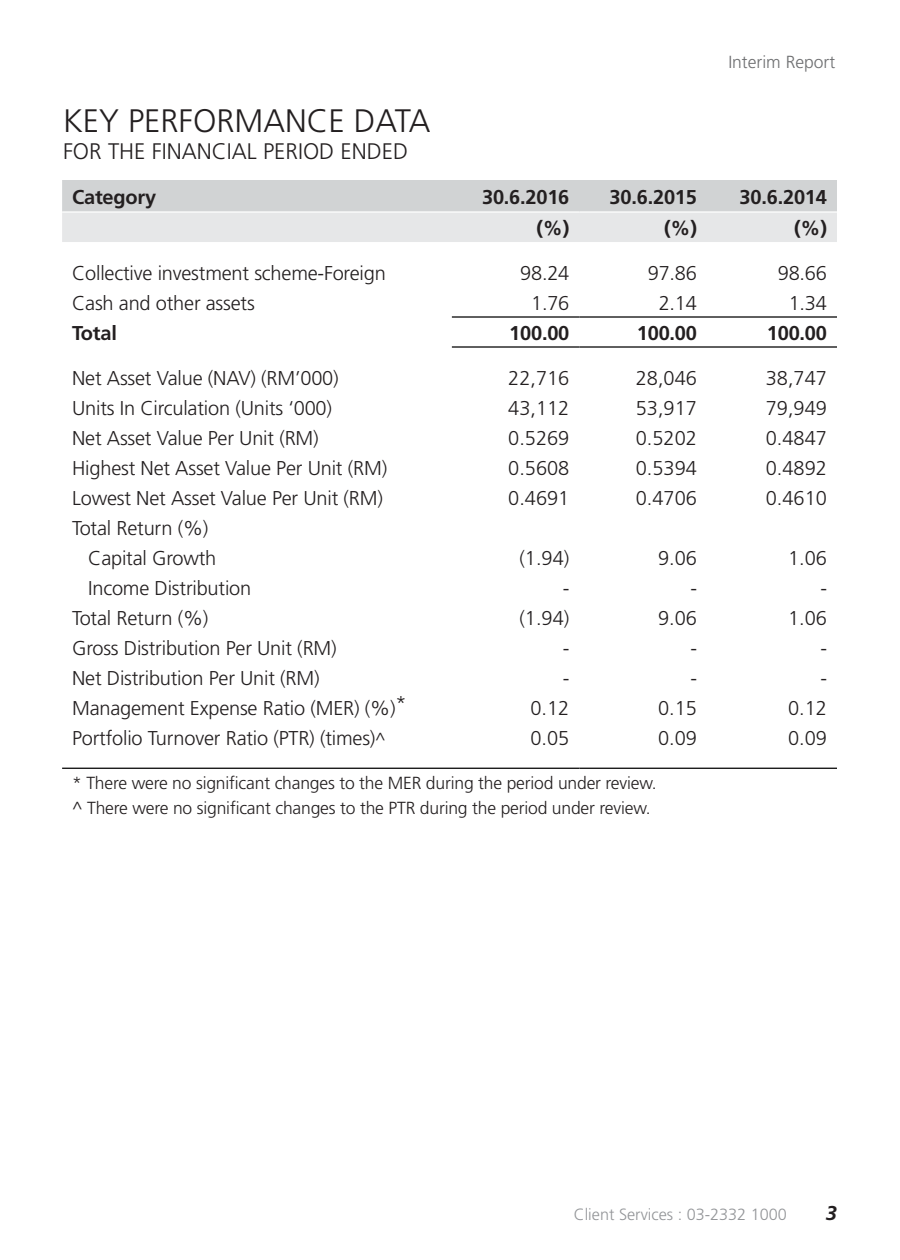
<style>
.page{position:relative;width:900px;height:1260px;background:#fff}
.page>*{position:absolute;margin:0;border:0;box-sizing:border-box;transform-origin:0 0}
.t1{font:300 32.5px "Frutiger";color:#231f20}
.t2{font:300 22.5px "Frutiger";color:#231f20}
.t3{font:300 20px/30px "Frutiger";letter-spacing:-.01em;color:#231f20}
.t4{font:700 20px "Frutiger";letter-spacing:-.01em;color:#231f20}
.t5{font:italic 700 20px "Frutiger";color:#231f20}
.t6{font:300 17.5px/25px "Frutiger";letter-spacing:-.01em;color:#231f20}
.t7{font:300 17.5px "Frutiger";color:#6d6e70}
.t8{font:300 16.25px "Frutiger";color:#939598}
.s1{font-size:17.5px}
</style>
<div class="page">
<svg style="left:62px;top:180px;width:775px;height:62px"></svg>
<hr style="left:452px;top:316px;width:127px;height:2px;background:#000">
<hr style="left:579px;top:316px;width:258px;height:2px;background:#000">
<hr style="left:452px;top:346px;width:127px;height:2px;background:#000">
<hr style="left:579px;top:346px;width:258px;height:2px;background:#000">
<hr style="left:62px;top:768px;width:517px;height:1px;background:#000">
<hr style="left:579px;top:768px;width:258px;height:1px;background:#000">
<hr style="left:62px;top:211px;width:517px;height:2px;background:#fff">
<hr style="left:579px;top:211px;width:258px;height:2px;background:#fff">
<p class="t7" style="left:728px;top:54px;width:108px">Interim Report</p>
<h1 class="t1" style="left:63px;top:108px;width:369px">KEY PERFORMANCE DATA</h1>
<p class="t2" style="left:63px;top:142px;width:347px">FOR THE FINANCIAL PERIOD ENDED</p>
<p class="t4" style="left:72px;top:189px;width:86px">Category</p>
<p class="t4" style="left:482px;top:189px;width:89px">30.6.2016</p>
<p class="t4" style="left:610px;top:189px;width:89px">30.6.2015</p>
<p class="t4" style="left:740px;top:189px;width:89px">30.6.2014</p>
<p class="t4" style="left:537px;top:220px;width:34px">(%)</p>
<p class="t4" style="left:664px;top:220px;width:34px">(%)</p>
<p class="t4" style="left:794px;top:220px;width:34px">(%)</p>
<p class="t3" style="left:72px;top:259px;width:315px">Collective investment scheme-Foreign</p>
<p class="t3" style="left:520px;top:259px;width:51px">98.24</p>
<p class="t3" style="left:648px;top:259px;width:51px">97.86</p>
<p class="t3" style="left:778px;top:259px;width:51px">98.66</p>
<p class="t3" style="left:72px;top:289px;width:184px">Cash and other assets</p>
<p class="t3" style="left:531px;top:289px;width:40px">1.76</p>
<p class="t3" style="left:659px;top:289px;width:40px">2.14</p>
<p class="t3" style="left:789px;top:289px;width:40px">1.34</p>
<p class="t4" style="left:72px;top:325px;width:46px">Total</p>
<p class="t4" style="left:509px;top:325px;width:62px">100.00</p>
<p class="t4" style="left:637px;top:325px;width:62px">100.00</p>
<p class="t4" style="left:767px;top:325px;width:62px">100.00</p>
<p class="t3" style="left:72px;top:365px;width:268px">Net Asset Value (NAV) (RM’000)</p>
<p class="t3" style="left:508px;top:365px;width:63px">22,716</p>
<p class="t3" style="left:636px;top:365px;width:63px">28,046</p>
<p class="t3" style="left:766px;top:365px;width:63px">38,747</p>
<p class="t3" style="left:72px;top:395px;width:261px">Units In Circulation (Units ‘000)</p>
<p class="t3" style="left:508px;top:395px;width:63px">43,112</p>
<p class="t3" style="left:636px;top:395px;width:63px">53,917</p>
<p class="t3" style="left:766px;top:395px;width:63px">79,949</p>
<p class="t3" style="left:72px;top:425px;width:248px">Net Asset Value Per Unit (RM)</p>
<p class="t3" style="left:508px;top:425px;width:63px">0.5269</p>
<p class="t3" style="left:636px;top:425px;width:63px">0.5202</p>
<p class="t3" style="left:766px;top:425px;width:63px">0.4847</p>
<p class="t3" style="left:72px;top:455px;width:317px">Highest Net Asset Value Per Unit (RM)</p>
<p class="t3" style="left:508px;top:455px;width:63px">0.5608</p>
<p class="t3" style="left:636px;top:455px;width:63px">0.5394</p>
<p class="t3" style="left:766px;top:455px;width:63px">0.4892</p>
<p class="t3" style="left:72px;top:485px;width:312px">Lowest Net Asset Value Per Unit (RM)</p>
<p class="t3" style="left:508px;top:485px;width:63px">0.4691</p>
<p class="t3" style="left:636px;top:485px;width:63px">0.4706</p>
<p class="t3" style="left:766px;top:485px;width:63px">0.4610</p>
<p class="t3" style="left:88px;top:515px;width:130px;text-indent:-16px">Total Return (%)<br>Capital Growth</p>
<p class="t3" style="left:519px;top:545px;width:52px">(1.94)</p>
<p class="t3" style="left:658px;top:545px;width:40px">9.06</p>
<p class="t3" style="left:788px;top:545px;width:40px">1.06</p>
<p class="t3" style="left:88px;top:575px;width:165px">Income Distribution</p>
<p class="t3" style="left:563px;top:575px;width:8px">-</p>
<p class="t3" style="left:690px;top:575px;width:8px">-</p>
<p class="t3" style="left:820px;top:575px;width:8px">-</p>
<p class="t3" style="left:72px;top:605px;width:138px">Total Return (%)</p>
<p class="t3" style="left:519px;top:605px;width:52px">(1.94)</p>
<p class="t3" style="left:658px;top:605px;width:40px">9.06</p>
<p class="t3" style="left:788px;top:605px;width:40px">1.06</p>
<p class="t3" style="left:72px;top:635px;width:266px">Gross Distribution Per Unit (RM)</p>
<p class="t3" style="left:563px;top:635px;width:8px">-</p>
<p class="t3" style="left:690px;top:635px;width:8px">-</p>
<p class="t3" style="left:820px;top:635px;width:8px">-</p>
<p class="t3" style="left:72px;top:665px;width:249px">Net Distribution Per Unit (RM)</p>
<p class="t3" style="left:563px;top:665px;width:8px">-</p>
<p class="t3" style="left:690px;top:665px;width:8px">-</p>
<p class="t3" style="left:820px;top:665px;width:8px">-</p>
<p class="t3" style="left:72px;top:695px;width:336px">Management Expense Ratio (MER) (%)*</p>
<p class="t3" style="left:531px;top:695px;width:40px">0.12</p>
<p class="t3" style="left:658px;top:695px;width:40px">0.15</p>
<p class="t3" style="left:788px;top:695px;width:40px">0.12</p>
<p class="t3" style="left:72px;top:725px;width:315px">Portfolio Turnover Ratio (PTR) (times)<span class="s1">^</span></p>
<p class="t3" style="left:531px;top:725px;width:40px">0.05</p>
<p class="t3" style="left:658px;top:725px;width:40px">0.09</p>
<p class="t3" style="left:788px;top:725px;width:40px">0.09</p>
<p class="t6" style="left:72px;top:772px;width:586px">* There were no significant changes to the MER during the period under review. ^ There were no significant changes to the PTR during the period under review.</p>
<p class="t8" style="left:574px;top:1208px;width:215px">Client Services : 03-2332 1000</p>
<p class="t5" style="left:826px;top:1205px;width:13px">3</p>
</div>
